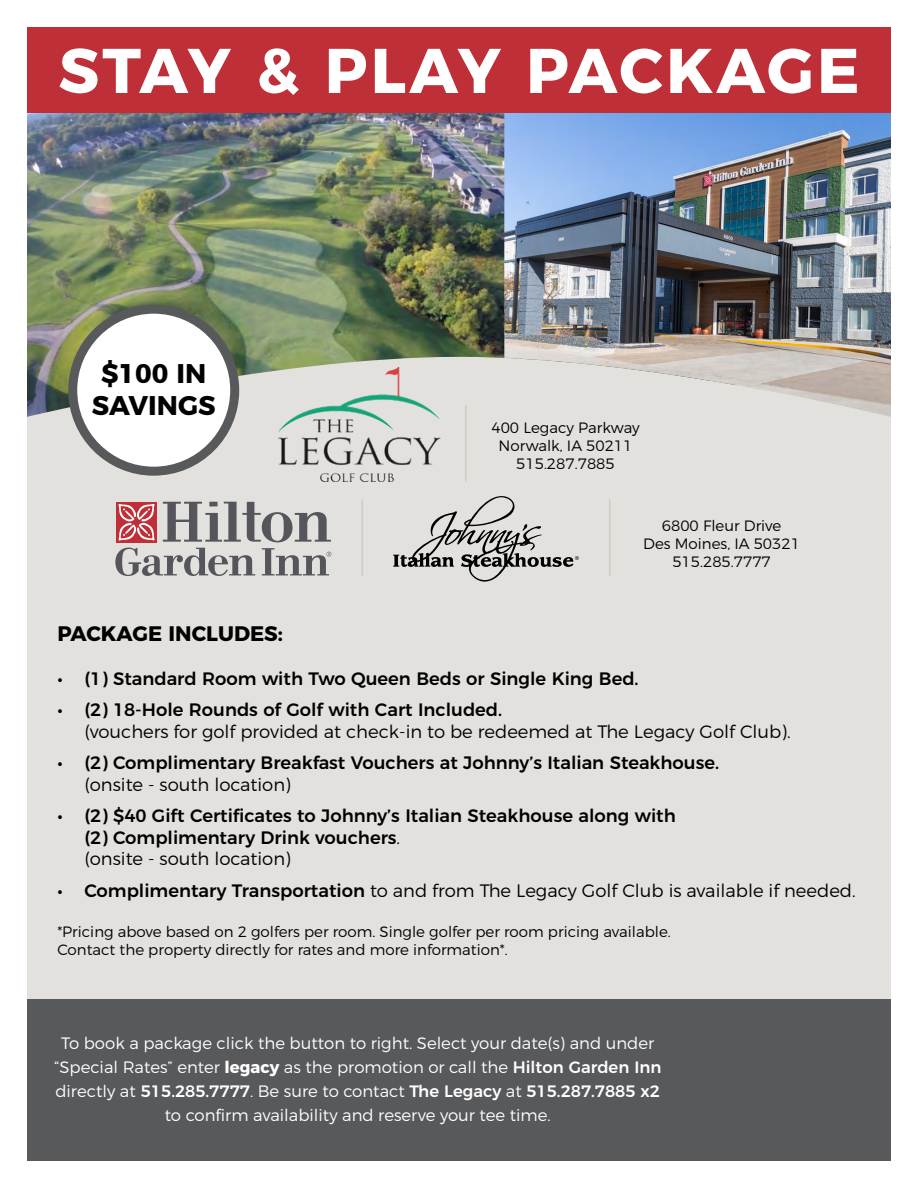
<style>
.page{position:relative;width:918px;height:1188px;background:#fff}
.page>*{position:absolute;margin:0;border:0;box-sizing:border-box;transform-origin:0 0}
.t1{font:700 63px "Montserrat";letter-spacing:.04em;color:#fff}
.t2{font:700 27px/32.4px "Montserrat";color:#000;text-align:center}
.t3{font:700 21px "Montserrat";color:#000}
.t4{font:500 18px/21.6px "Montserrat";color:#000}
.t5{font:300 18px "Montserrat";color:#000}
.t6{font:300 16.5px/24px "Montserrat";color:#fff;text-align:center}
.t7{font:300 15px/18px "Montserrat";color:#000;text-align:center}
.s1{font-weight:300}
.s2{font-weight:500}
.s3{font-weight:700}
</style>
<div class="page">
<div style="left:27px;top:27px;width:864px;height:1134px;background:#e3e1de"></div>
<img style="left:27px;top:112px;width:477px;height:305px">
<div style="left:73px;top:309px;width:162px;height:162px;background:#fff;border-radius:50%"></div>
<div style="left:68px;top:305px;width:171px;height:171px;border:9px solid #58595b;border-radius:50%"></div>
<img style="left:278px;top:368px;width:162px;height:114px">
<hr style="left:465px;top:405px;width:1px;height:77px;background:#cdcac5">
<svg style="left:163px;top:502px;width:168px;height:40px"></svg>
<svg style="left:115px;top:548px;width:140px;height:28px"></svg>
<svg style="left:262px;top:548px;width:69px;height:27px"></svg>
<div style="left:116px;top:502px;width:41px;height:40px;background:#c02f38"></div>
<svg style="left:119px;top:504px;width:36px;height:36px"></svg>
<svg style="left:393px;top:496px;width:186px;height:86px"></svg>
<hr style="left:362px;top:499px;width:1px;height:77px;background:#cdcac5">
<hr style="left:609px;top:499px;width:1px;height:77px;background:#cdcac5">
<img style="left:504px;top:112px;width:387px;height:305px">
<div style="left:27px;top:27px;width:864px;height:85px;background:#bf2f38"></div>
<div style="left:27px;top:999px;width:864px;height:162px;background:#58595b"></div>
<h1 class="t1" style="left:58px;top:19px;width:803px">STAY &amp; PLAY PACKAGE</h1>
<h2 class="t2" style="left:92px;top:355px;width:125px">$100 IN<br>SAVINGS</h2>
<p class="t7" style="left:491px;top:418px;width:150px">400 Legacy Parkway<br>Norwalk, IA 50211<br>515.287.7885</p>
<p class="t7" style="left:643px;top:516px;width:158px">6800 Fleur Drive<br>Des Moines, IA 50321<br>515.285.7777</p>
<p class="t3" style="left:57px;top:617px;width:227px">PACKAGE INCLUDES:</p>
<p class="t4" style="left:57px;top:666px;width:583px">• (1) Standard Room with Two Queen Beds or Single King Bed.</p>
<p class="t4" style="left:57px;top:697px;width:446px">• (2) 18-Hole Rounds of Golf with Cart Included.</p>
<p class="t5" style="left:84px;top:720px;width:708px">(vouchers for golf provided at check-in to be redeemed at The Legacy Golf Club).</p>
<p class="t4" style="left:57px;top:750px;width:663px">• (2) Complimentary Breakfast Vouchers at Johnny’s Italian Steakhouse.</p>
<p class="t5" style="left:84px;top:773px;width:208px">(onsite - south location)</p>
<p class="t4" style="left:84px;top:804px;width:593px;text-indent:-27px">• (2) $40 Gift Certificates to Johnny’s Italian Steakhouse along with (2) Complimentary Drink vouchers<span class="s1">.<br>(onsite - south location)</span></p>
<p class="t5" style="left:57px;top:880px;width:800px"><span class="s2">• Complimentary Transportation</span> to and from The Legacy Golf Club is available if needed.</p>
<p class="t7" style="left:57px;top:922px;width:615px;text-align:left">*Pricing above based on 2 golfers per room. Single golfer per room pricing available.<br>Contact the property directly for rates and more information*.</p>
<p class="t6" style="left:54px;top:1031px;width:609px">To book a package click the button to right. Select your date(s) and under “Special Rates” enter <span class="s3">legacy</span> as the promotion or call the <span class="s2">Hilton Garden Inn </span>directly at <span class="s2">515.285.7777</span>. Be sure to contact <span class="s2">The Legacy</span> at <span class="s2">515.287.7885 x2 </span>to confirm availability and reserve your tee time.</p>
</div>
